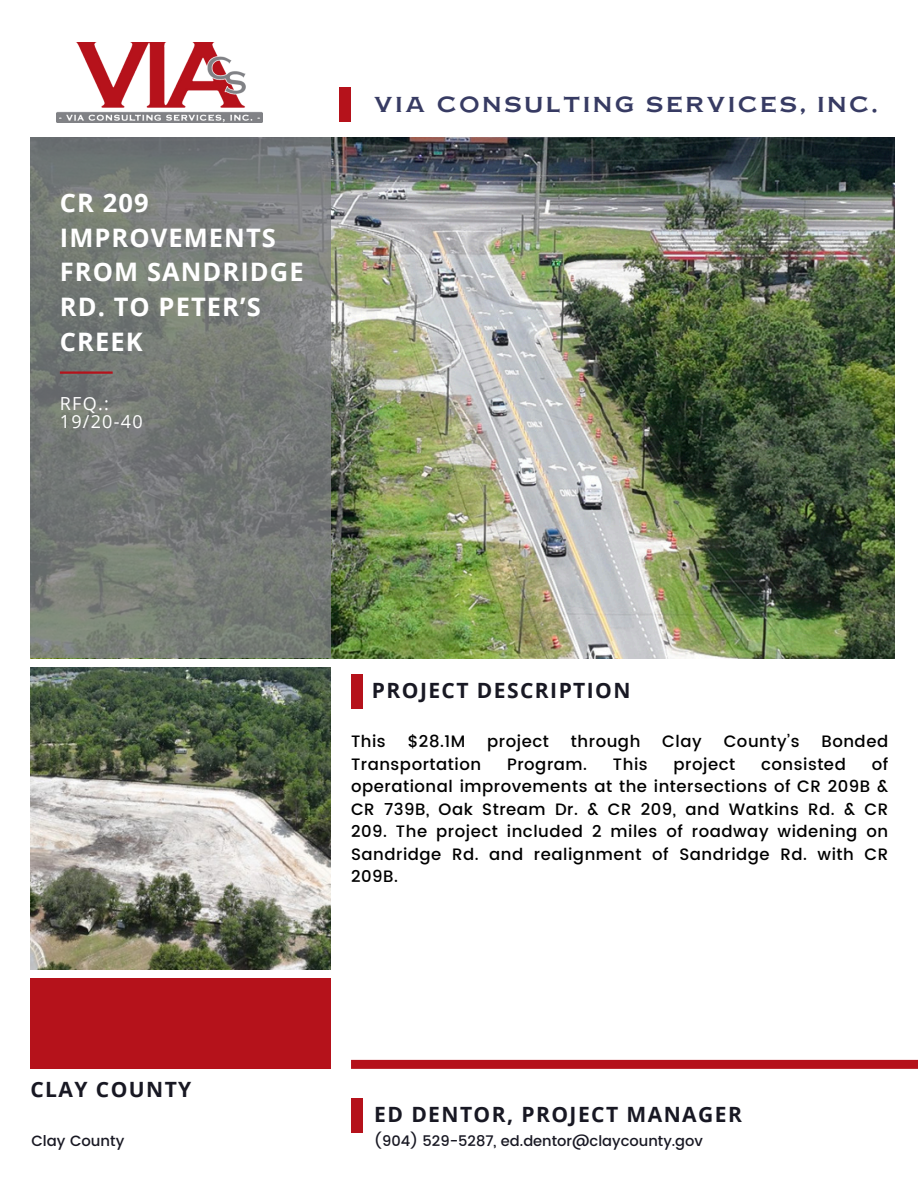
<style>
.page{position:relative;width:918px;height:1188px;background:#fff}
.page>*{position:absolute;margin:0;border:0;box-sizing:border-box;transform-origin:0 0}
.t1{font:700 25.5px/34.8px "Open Sans";letter-spacing:.04em;color:#fff}
.t2{font:700 21px "Open Sans";letter-spacing:.07em;color:#181823}
.t3{font:21px "Copper Penny DTP Normal";letter-spacing:.14em;color:#373b63}
.t4{font:18px/18px "Open Sans";letter-spacing:.07em;color:#fff}
.t5{font:500 16.5px/22.5px "Poppins";letter-spacing:.03em;color:#000;text-align:justify}
.t6{font:500 14.85px "Poppins";color:#181823}
.t7{font:500 14.7px "Poppins";color:#181823}
</style>
<div class="page">
<img style="left:331px;top:138px;width:563px;height:520px">
<svg style="left:30px;top:138px;width:301px;height:520px;background:#767b77"></svg>
<hr style="left:60px;top:371px;width:53px;height:3px;background:#b5111a">
<div style="left:340px;top:87px;width:11px;height:35px;background:#b5121b"></div>
<div style="left:351px;top:674px;width:11px;height:35px;background:#b5121b"></div>
<div style="left:351px;top:1098px;width:11px;height:34px;background:#b5121b"></div>
<div style="left:30px;top:978px;width:301px;height:91px;background:#b5121b"></div>
<img style="left:30px;top:668px;width:301px;height:301px">
<img style="left:56px;top:42px;width:206px;height:80px">
<div style="left:351px;top:1060px;width:567px;height:9px;background:#b5111a"></div>
<p class="t1" style="left:60px;top:184px;width:245px">CR 209<br>IMPROVEMENTS<br>FROM SANDRIDGE<br>RD. TO PETER’S<br>CREEK</p>
<h3 class="t4" style="left:60px;top:394px;width:84px">RFQ.:<br>19/20-40</h3>
<h1 class="t3" style="left:374px;top:97px;width:505px">VIA CONSULTING SERVICES, INC.</h1>
<h5 class="t2" style="left:30px;top:1075px;width:163px">CLAY COUNTY</h5>
<h4 class="t6" style="left:31px;top:1132px;width:94px">Clay County</h4>
<p class="t2" style="left:372px;top:676px;width:260px">PROJECT DESCRIPTION</p>
<p class="t5" style="left:351px;top:730px;width:36px">This</p>
<p class="t5" style="left:408px;top:730px;width:59px">$28.1M</p>
<p class="t5" style="left:487px;top:730px;width:63px">project</p>
<p class="t5" style="left:571px;top:730px;width:71px">through</p>
<p class="t5" style="left:662px;top:730px;width:41px">Clay</p>
<p class="t5" style="left:724px;top:730px;width:77px">County’s</p>
<p class="t5" style="left:821px;top:730px;width:68px">Bonded</p>
<p class="t5" style="left:351px;top:753px;width:132px">Transportation</p>
<p class="t5" style="left:507px;top:753px;width:82px">Program.</p>
<p class="t5" style="left:613px;top:753px;width:36px">This</p>
<p class="t5" style="left:674px;top:753px;width:63px">project</p>
<p class="t5" style="left:761px;top:753px;width:86px">consisted</p>
<p class="t5" style="left:351px;top:753px;width:539px;text-indent:521px">of operational improvements at the intersections of CR 209B &amp; CR 739B, Oak Stream Dr. &amp; CR 209, and Watkins Rd. &amp; CR 209. The project included 2 miles of roadway widening on Sandridge Rd. and realignment of Sandridge Rd. with CR 209B.</p>
<p class="t2" style="left:374px;top:1099px;width:369px">ED DENTOR, PROJECT MANAGER</p>
<h2 class="t7" style="left:374px;top:1132px;width:330px">(904) 529-5287, ed.dentor@claycounty.gov</h2>
</div>
